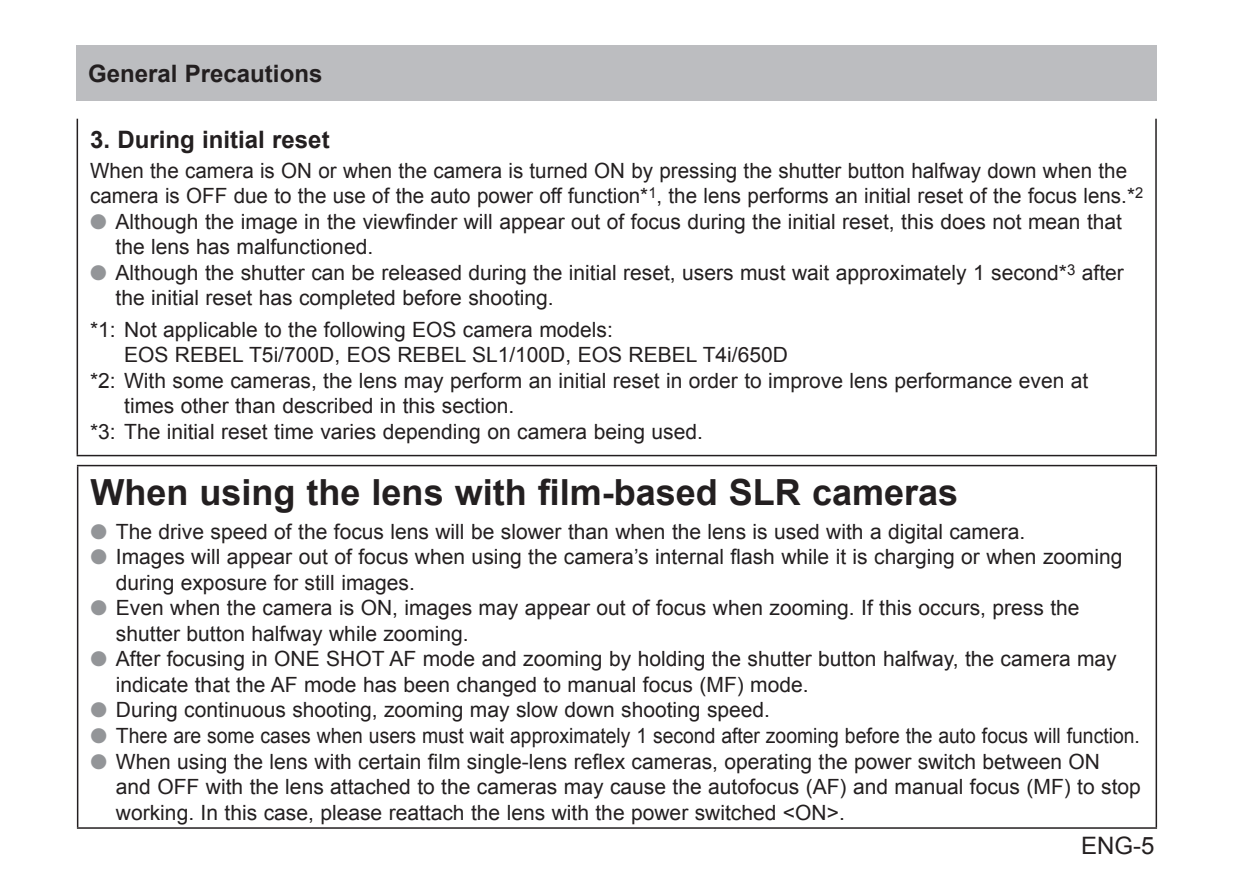
<style>
.page{position:relative;width:1234px;height:893px;background:#fff}
.page>*{position:absolute;margin:0;border:0;box-sizing:border-box;transform-origin:0 0}
.t1{font:700 36px "Arial";color:#231f20}
.t2{font:700 24px "Arial";color:#231f20}
.t3{font:24px "Arial";color:#231f20}
.t4{font:21px/25.5px "Arial";color:#231f20}
.s1{color:#939598}
</style>
<div class="page">
<hr style="left:77px;top:119px;width:1px;height:336px;background:#231f20">
<hr style="left:1154px;top:119px;width:2px;height:336px;background:#231f20">
<hr style="left:77px;top:455px;width:1079px;height:1px;background:#231f20">
<hr style="left:77px;top:465px;width:1079px;height:1px;background:#231f20">
<hr style="left:77px;top:466px;width:1px;height:361px;background:#231f20">
<hr style="left:1155px;top:466px;width:1px;height:361px;background:#231f20">
<hr style="left:77px;top:827px;width:1079px;height:2px;background:#231f20">
<div style="left:77px;top:45px;width:1080px;height:55px;background:#bcbdc0"></div>
<p class="t2" style="left:88px;top:57px;width:236px">General Precautions</p>
<p class="t2" style="left:90px;top:123px;width:241px">3. During initial reset</p>
<p class="t4" style="left:90px;top:158px;width:1054px">When the camera is ON or when the camera is turned ON by pressing the shutter button halfway down when the camera is OFF due to the use of the auto power off function*<sup>1</sup>, the lens performs an initial reset of the focus lens.*<sup>2</sup></p>
<p class="t4" style="left:116px;top:209px;width:1007px;text-indent:-26px"><span class="s1">●</span> Although the image in the viewfinder will appear out of focus during the initial reset, this does not mean that the lens has malfunctioned.</p>
<p class="t4" style="left:116px;top:260px;width:1009px;text-indent:-26px"><span class="s1">●</span> Although the shutter can be released during the initial reset, users must wait approximately 1 second*<sup>3</sup> after the initial reset has completed before shooting.</p>
<p class="t4" style="left:90px;top:317px;width:524px">*1: Not applicable to the following EOS camera models:</p>
<p class="t4" style="left:124px;top:342px;width:665px">EOS REBEL T5i/700D, EOS REBEL SL1/100D, EOS REBEL T4i/650D</p>
<p class="t4" style="left:90px;top:368px;width:999px">*2: With some cameras, the lens may perform an initial reset in order to improve lens performance even at</p>
<p class="t4" style="left:124px;top:393px;width:391px">times other than described in this section.</p>
<p class="t4" style="left:90px;top:419px;width:614px">*3: The initial reset time varies depending on camera being used.</p>
<h1 class="t1" style="left:90px;top:468px;width:869px">When using the lens with film-based SLR cameras</h1>
<p class="t4" style="left:90px;top:519px;width:936px"><span class="s1">●</span> The drive speed of the focus lens will be slower than when the lens is used with a digital camera.</p>
<p class="t4" style="left:116px;top:545px;width:1007px;text-indent:-26px"><span class="s1">●</span> Images will appear out of focus when using the camera’s internal flash while it is charging or when zooming during exposure for still images.</p>
<p class="t4" style="left:116px;top:596px;width:964px;text-indent:-26px"><span class="s1">●</span> Even when the camera is ON, images may appear out of focus when zooming. If this occurs, press the shutter button halfway while zooming.</p>
<p class="t4" style="left:116px;top:647px;width:1002px;text-indent:-26px"><span class="s1">●</span> After focusing in ONE SHOT AF mode and zooming by holding the shutter button halfway, the camera may indicate that the AF mode has been changed to manual focus (MF) mode.</p>
<p class="t4" style="left:90px;top:698px;width:681px"><span class="s1">●</span> During continuous shooting, zooming may slow down shooting speed.</p>
<p class="t4" style="left:90px;top:723px;width:1050px"><span class="s1">●</span> There are some cases when users must wait approximately 1 second after zooming before the auto focus will function.</p>
<p class="t4" style="left:116px;top:749px;width:1026px;text-indent:-26px"><span class="s1">●</span> When using the lens with certain film single-lens reflex cameras, operating the power switch between ON<br>and OFF with the lens attached to the cameras may cause the autofocus (AF) and manual focus (MF) to stop working. In this case, please reattach the lens with the power switched &lt;ON&gt;.</p>
<p class="t3" style="left:1080px;top:830px;width:75px">ENG-5</p>
</div>
